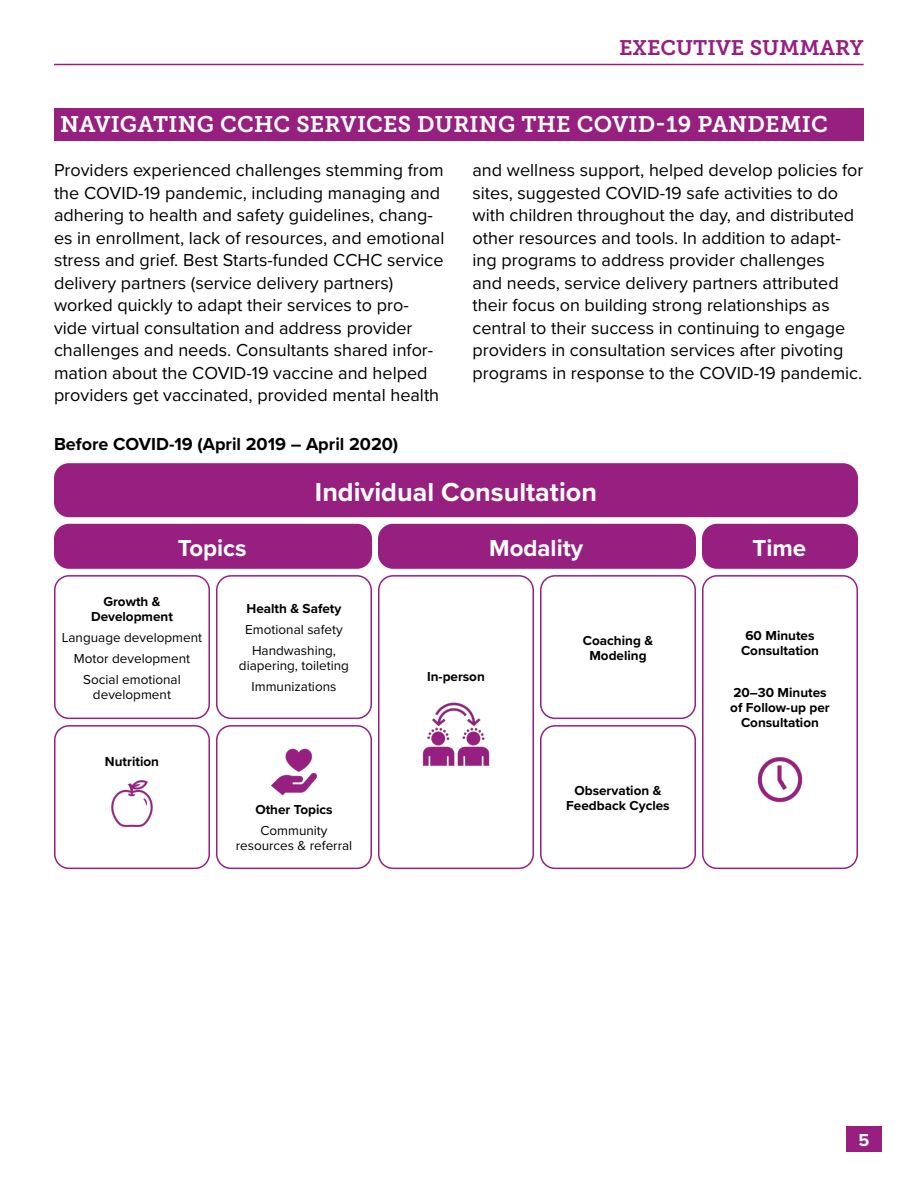
<style>
.page{position:relative;width:918px;height:1188px;background:#fff}
.page>*{position:absolute;margin:0;border:0;box-sizing:border-box;transform-origin:0 0}
.t1{font:700 27px "Proxima Nova";color:#fff}
.t2{font:700 24px "Proxima Nova";color:#fff}
.t3{font:22.5px "Museo Slab 700";letter-spacing:.01em;color:#fff}
.t4{font:21px "Museo Slab 700";color:#961f7f}
.t5{font:18px/22.5px "Proxima Nova";color:#000}
.t6{font:700 18px "Proxima Nova";color:#000}
.t7{font:700 18px "Proxima Nova";color:#fff}
.t8{font:700 13.5px/15px "Proxima Nova";color:#000;text-align:center}
.t9{font:13.5px/21px "Proxima Nova";color:#000;text-align:center}
</style>
<div class="page">
<hr style="left:54px;top:64px;width:810px;height:1px;background:#961f7f">
<div style="left:846px;top:1127px;width:36px;height:25px;background:#961f7f"></div>
<div style="left:54px;top:108px;width:810px;height:32px;background:#961f7f"></div>
<div style="left:54px;top:463px;width:804px;height:54px;background:#961f7f;border-radius:15px"></div>
<div style="left:54px;top:524px;width:318px;height:45px;background:#961f7f;border-radius:15px"></div>
<div style="left:378px;top:524px;width:318px;height:45px;background:#961f7f;border-radius:15px"></div>
<div style="left:702px;top:524px;width:156px;height:45px;background:#961f7f;border-radius:15px"></div>
<div style="left:54px;top:575px;width:156px;height:144px;border:2px solid #961f7f;border-radius:14px"></div>
<div style="left:216px;top:575px;width:156px;height:144px;border:2px solid #961f7f;border-radius:14px"></div>
<img style="left:111px;top:780px;width:42px;height:48px">
<div style="left:54px;top:725px;width:156px;height:144px;border:2px solid #961f7f;border-radius:14px"></div>
<img style="left:271px;top:748px;width:46px;height:48px">
<div style="left:216px;top:725px;width:156px;height:144px;border:2px solid #961f7f;border-radius:14px"></div>
<img style="left:422px;top:702px;width:68px;height:64px">
<div style="left:378px;top:575px;width:156px;height:294px;border:2px solid #961f7f;border-radius:14px"></div>
<div style="left:540px;top:575px;width:156px;height:144px;border:2px solid #961f7f;border-radius:14px"></div>
<div style="left:540px;top:725px;width:156px;height:144px;border:2px solid #961f7f;border-radius:14px"></div>
<img style="left:757px;top:757px;width:46px;height:46px">
<div style="left:702px;top:575px;width:156px;height:294px;border:2px solid #961f7f;border-radius:14px"></div>
<p class="t4" style="left:619px;top:36px;width:246px">EXECUTIVE SUMMARY</p>
<p class="t3" style="left:60px;top:112px;width:769px">NAVIGATING CCHC SERVICES DURING THE COVID-19 PANDEMIC</p>
<p class="t5" style="left:54px;top:158px;width:392px">Providers experienced challenges stemming from the COVID-19 pandemic, including managing and adhering to health and safety guidelines, chang&shy;es in enrollment, lack of resources, and emotional stress and grief. Best Starts-funded CCHC service delivery partners (service delivery partners) worked quickly to adapt their services to pro&shy;vide virtual consultation and address provider challenges and needs. Consultants shared infor&shy;mation about the COVID-19 vaccine and helped providers get vaccinated, provided mental health</p>
<p class="t5" style="left:472px;top:158px;width:393px">and wellness support, helped develop policies for sites, suggested COVID-19 safe activities to do with children throughout the day, and distributed other resources and tools. In addition to adapt&shy;ing programs to address provider challenges<br>and needs, service delivery partners attributed their focus on building strong relationships as central to their success in continuing to engage providers in consultation services after pivoting programs in response to the COVID-19 pandemic.</p>
<p class="t6" style="left:54px;top:430px;width:346px">Before COVID-19 (April 2019 – April 2020)</p>
<h1 class="t1" style="left:315px;top:472px;width:284px">Individual Consultation</h1>
<h2 class="t2" style="left:178px;top:530px;width:70px">Topics</h2>
<h2 class="t2" style="left:489px;top:530px;width:95px">Modality</h2>
<h2 class="t2" style="left:752px;top:530px;width:55px">Time</h2>
<p class="t8" style="left:91px;top:594px;width:83px">Growth &amp;<br>Development</p>
<p class="t9" style="left:62px;top:626px;width:142px">Language development<br>Motor development<br>Social emotional</p>
<p class="t9" style="left:93px;top:683px;width:80px">development</p>
<p class="t8" style="left:247px;top:601px;width:96px">Health &amp; Safety</p>
<p class="t9" style="left:245px;top:619px;width:99px">Emotional safety<br>Handwashing,</p>
<p class="t9" style="left:239px;top:655px;width:112px">diapering, toileting<br>Immunizations</p>
<p class="t8" style="left:741px;top:628px;width:79px">60 Minutes<br>Consultation</p>
<p class="t8" style="left:730px;top:685px;width:101px">20–30 Minutes of Follow-up per<br>Consultation</p>
<p class="t8" style="left:583px;top:633px;width:72px">Coaching &amp;<br>Modeling</p>
<p class="t8" style="left:427px;top:669px;width:59px">In-person</p>
<p class="t8" style="left:105px;top:753px;width:56px">Nutrition</p>
<p class="t8" style="left:255px;top:801px;width:79px">Other Topics</p>
<p class="t9" style="left:236px;top:822px;width:118px;line-height:15px">Community resources &amp; referral</p>
<p class="t8" style="left:566px;top:783px;width:105px">Observation &amp;<br>Feedback Cycles</p>
<p class="t7" style="left:859px;top:1126px;width:12px">5</p>
</div>
